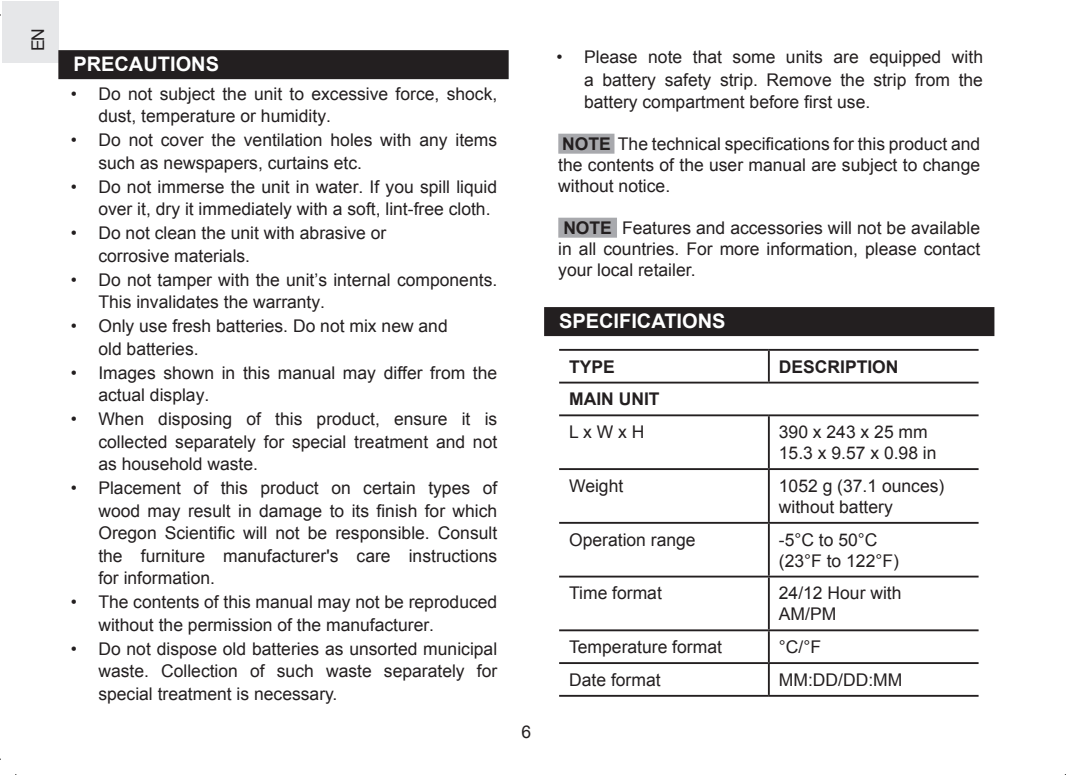
<style>
.page{position:relative;width:1080px;height:775px;background:#fff}
.page>*{position:absolute;margin:0;border:0;box-sizing:border-box;transform-origin:0 0}
.t1{font:700 20px "Arial";color:#fff}
.t2{font:17.5px/22.5px "Arial";color:#231f20}
.t3{font:700 17.5px "Arial";color:#231f20}
.s1{font-weight:700}
</style>
<div class="page">
<div style="left:2px;top:1px;width:56px;height:62px;background:#e6e7e9"></div>
<div style="left:58px;top:50px;width:450px;height:29px;background:#231f20"></div>
<div style="left:558px;top:134px;width:56px;height:20px;background:#a8a9ad"></div>
<div style="left:558px;top:218px;width:59px;height:20px;background:#a8a9ad"></div>
<div style="left:544px;top:307px;width:450px;height:29px;background:#231f20"></div>
<hr style="left:559px;top:349px;width:209px;height:2px;background:#231f20">
<hr style="left:768px;top:349px;width:210px;height:2px;background:#231f20">
<hr style="left:767px;top:351px;width:2px;height:31px;background:#231f20">
<hr style="left:559px;top:382px;width:209px;height:1px;background:#231f20">
<hr style="left:768px;top:382px;width:210px;height:1px;background:#231f20">
<hr style="left:559px;top:414px;width:209px;height:2px;background:#231f20">
<hr style="left:768px;top:414px;width:210px;height:2px;background:#231f20">
<hr style="left:767px;top:416px;width:2px;height:52px;background:#231f20">
<hr style="left:559px;top:468px;width:209px;height:2px;background:#231f20">
<hr style="left:768px;top:468px;width:210px;height:2px;background:#231f20">
<hr style="left:767px;top:470px;width:2px;height:52px;background:#231f20">
<hr style="left:559px;top:522px;width:209px;height:2px;background:#231f20">
<hr style="left:768px;top:522px;width:210px;height:2px;background:#231f20">
<hr style="left:767px;top:524px;width:2px;height:52px;background:#231f20">
<hr style="left:559px;top:576px;width:209px;height:1px;background:#231f20">
<hr style="left:768px;top:576px;width:210px;height:1px;background:#231f20">
<hr style="left:767px;top:577px;width:2px;height:52px;background:#231f20">
<hr style="left:559px;top:629px;width:209px;height:2px;background:#231f20">
<hr style="left:768px;top:629px;width:210px;height:2px;background:#231f20">
<hr style="left:767px;top:631px;width:2px;height:31px;background:#231f20">
<hr style="left:559px;top:662px;width:209px;height:2px;background:#231f20">
<hr style="left:768px;top:662px;width:210px;height:2px;background:#231f20">
<hr style="left:767px;top:664px;width:2px;height:31px;background:#231f20">
<hr style="left:559px;top:695px;width:209px;height:2px;background:#231f20">
<hr style="left:768px;top:695px;width:210px;height:2px;background:#231f20">
<p class="t2" style="left:27px;top:51px;width:24px;rotate:-90deg">EN</p>
<p class="t1" style="left:73px;top:53px;width:28px">PREC</p>
<p class="t1" style="left:129px;top:53px;width:62px">AUTIONS</p>
<p class="t2" style="left:98px;top:82px;width:400px;text-indent:-27px">• Do not subject the unit to excessive force, shock, dust, temperature or humidity.</p>
<p class="t2" style="left:98px;top:129px;width:400px;text-indent:-27px">• Do not cover the ventilation holes with any items such as newspapers, curtains etc.</p>
<p class="t2" style="left:98px;top:175px;width:400px;text-indent:-27px">• Do not immerse the unit in water. If you spill liquid over it, dry it immediately with a soft, lint-free cloth.</p>
<p class="t2" style="left:98px;top:222px;width:289px;text-indent:-27px">• Do not clean the unit with abrasive or corrosive materials.</p>
<p class="t2" style="left:98px;top:268px;width:400px;text-indent:-27px">• Do not tamper with the unit’s internal components.<br>This invalidates the warranty.</p>
<p class="t2" style="left:98px;top:315px;width:351px;text-indent:-27px">• Only use fresh batteries. Do not mix new and old batteries.</p>
<p class="t2" style="left:98px;top:361px;width:400px;text-indent:-27px">• Images shown in this manual may differ from the actual display.</p>
<p class="t2" style="left:98px;top:408px;width:400px;text-align:justify;text-indent:-27px">• When disposing of this product, ensure it is collected separately for special treatment and not as household waste.</p>
<p class="t2" style="left:98px;top:477px;width:400px;text-align:justify;text-indent:-27px">• Placement of this product on certain types of wood may result in damage to its finish for which Oregon Scientific will not be responsible. Consult the furniture manufacturer's care instructions for information.</p>
<p class="t2" style="left:98px;top:591px;width:400px;text-indent:-27px">• The contents of this manual may not be reproduced without the permission of the manufacturer.</p>
<p class="t2" style="left:98px;top:637px;width:400px;text-align:justify;text-indent:-27px">• Do not dispose old batteries as unsorted municipal waste. Collection of such waste separately for special treatment is necessary.</p>
<p class="t2" style="left:521px;top:720px;width:11px">6</p>
<p class="t2" style="left:584px;top:46px;width:400px;text-align:justify;text-indent:-27px">• Please note that some units are equipped with a battery safety strip. Remove the strip from the battery compartment before first use.</p>
<p class="t2" style="left:558px;top:134px;width:423px;line-height:21px;text-align:justify"><span class="s1">NOTE</span> The technical specifications for this product and the contents of the user manual are subject to change without notice.</p>
<p class="t2" style="left:558px;top:218px;width:423px;line-height:21px;text-align:justify"><span class="s1">NOTE</span> Features and accessories will not be available in all countries. For more information, please contact your local retailer.</p>
<p class="t1" style="left:559px;top:310px;width:28px">SPEC</p>
<p class="t1" style="left:613px;top:310px;width:84px">IFICATIONS</p>
<p class="t3" style="left:569px;top:357px;width:47px">TYPE</p>
<p class="t3" style="left:778px;top:357px;width:121px">DESCRIPTION</p>
<p class="t3" style="left:569px;top:389px;width:92px">MAIN UNIT</p>
<p class="t2" style="left:569px;top:421px;width:77px">L x W x H</p>
<p class="t2" style="left:778px;top:421px;width:159px;line-height:21px">390 x 243 x 25 mm<br>15.3 x 9.57 x 0.98 in</p>
<p class="t2" style="left:569px;top:474px;width:56px">Weight</p>
<p class="t2" style="left:778px;top:475px;width:167px;line-height:21px">1052 g (37.1 ounces) without battery</p>
<p class="t2" style="left:569px;top:528px;width:128px">Operation range</p>
<p class="t2" style="left:778px;top:529px;width:122px;line-height:21px">-5°C to 50°C (23°F to 122°F)</p>
<p class="t2" style="left:569px;top:582px;width:94px">Time format</p>
<p class="t2" style="left:778px;top:583px;width:124px;line-height:21px">24/12 Hour with<br>AM/PM</p>
<p class="t2" style="left:569px;top:636px;width:154px">Temperature format</p>
<p class="t2" style="left:778px;top:636px;width:44px">°C/°F</p>
<p class="t2" style="left:569px;top:668px;width:93px">Date format</p>
<p class="t2" style="left:778px;top:668px;width:125px">MM:DD/DD:MM</p>
</div>
